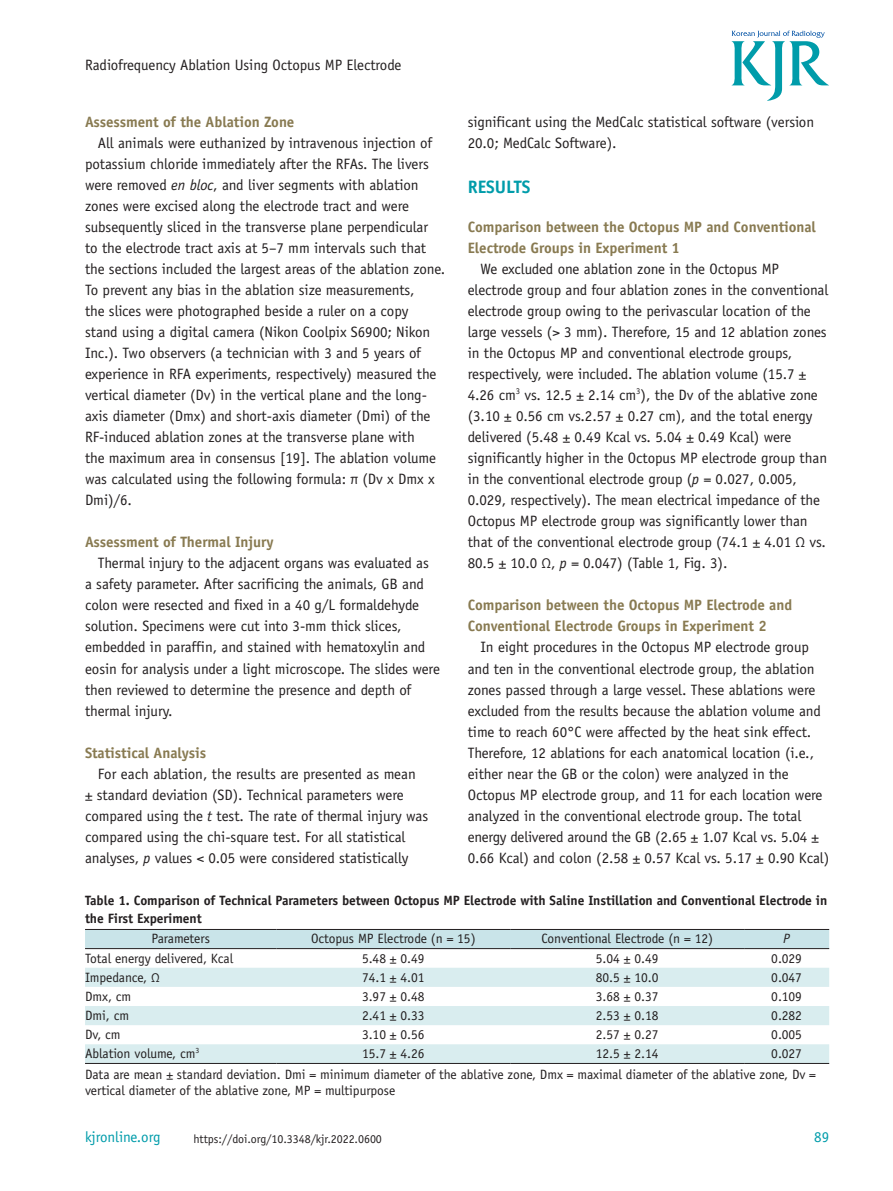
<style>
.page{position:relative;width:893px;height:1191px;background:#fff}
.page>*{position:absolute;margin:0;border:0;box-sizing:border-box;transform-origin:0 0}
.t1{font:700 18px "Officina Sans Std";letter-spacing:-.005em;color:#009caa}
.t2{font:15px/21px "Officina Sans Std";letter-spacing:-.005em;color:#231f20}
.t3{font:700 15px/21px "Officina Sans Std";letter-spacing:-.005em;color:#887a51}
.t4{font:15px "Officina Sans Std";letter-spacing:-.005em;color:#009caa}
.t5{font:13.5px/20.7px "Officina Sans Std";letter-spacing:-.005em;color:#231f20}
.t6{font:700 13.5px/18px "Officina Sans Std";letter-spacing:-.005em;color:#231f20}
.t7{font:italic 13.5px "Officina Sans Std";color:#231f20}
.t8{font:12px "Officina Sans Std";letter-spacing:-.005em;color:#231f20}
.s1{font-style:italic}
</style>
<div class="page">
<svg style="left:732px;top:31px;width:97px;height:70px"></svg>
<div style="left:85px;top:930px;width:744px;height:18px;background:#c9e4e9"></div>
<svg style="left:85px;top:968px;width:744px;height:95px;fill:#d9edef"></svg>
<hr style="left:85px;top:1063px;width:191px;height:1px;background:#231f20">
<hr style="left:276px;top:1063px;width:234px;height:1px;background:#231f20">
<hr style="left:510px;top:1063px;width:234px;height:1px;background:#231f20">
<hr style="left:744px;top:1063px;width:85px;height:1px;background:#231f20">
<hr style="left:85px;top:929px;width:191px;height:1px;background:#231f20">
<hr style="left:276px;top:929px;width:234px;height:1px;background:#231f20">
<hr style="left:510px;top:929px;width:234px;height:1px;background:#231f20">
<hr style="left:744px;top:929px;width:85px;height:1px;background:#231f20">
<hr style="left:85px;top:948px;width:191px;height:1px;background:#231f20">
<hr style="left:276px;top:948px;width:234px;height:1px;background:#231f20">
<hr style="left:510px;top:948px;width:234px;height:1px;background:#231f20">
<hr style="left:744px;top:948px;width:85px;height:1px;background:#231f20">
<p class="t2" style="left:85px;top:54px;width:318px">Radiofrequency Ablation Using Octopus MP Electrode</p>
<p class="t3" style="left:85px;top:111px;width:211px">Assessment of the Ablation Zone</p>
<p class="t2" style="left:85px;top:133px;width:362px;text-indent:13px">All animals were euthanized by intravenous injection of potassium chloride immediately after the RFAs. The livers were removed <span class="s1">en bloc</span>, and liver segments with ablation zones were excised along the electrode tract and were subsequently sliced in the transverse plane perpendicular<br>to the electrode tract axis at 5–7 mm intervals such that the sections included the largest areas of the ablation zone.<br>To prevent any bias in the ablation size measurements,<br>the slices were photographed beside a ruler on a copy<br>stand using a digital camera (Nikon Coolpix S6900; Nikon Inc.). Two observers (a technician with 3 and 5 years of experience in RFA experiments, respectively) measured the vertical diameter (Dv) in the vertical plane and the long&shy;axis diameter (Dmx) and short-axis diameter (Dmi) of the RF-induced ablation zones at the transverse plane with<br>the maximum area in consensus [19]. The ablation volume was calculated using the following formula: π (Dv x Dmx x Dmi)/6.</p>
<p class="t3" style="left:85px;top:531px;width:190px">Assessment of Thermal Injury</p>
<p class="t2" style="left:85px;top:553px;width:356px;text-indent:13px">Thermal injury to the adjacent organs was evaluated as<br>a safety parameter. After sacrificing the animals, GB and colon were resected and fixed in a 40 g/L formaldehyde solution. Specimens were cut into 3-mm thick slices, embedded in paraffin, and stained with hematoxylin and eosin for analysis under a light microscope. The slides were then reviewed to determine the presence and depth of thermal injury.</p>
<p class="t3" style="left:85px;top:741px;width:123px">Statistical Analysis</p>
<p class="t2" style="left:85px;top:763px;width:345px;text-indent:13px">For each ablation, the results are presented as mean<br>± standard deviation (SD). Technical parameters were compared using the <span class="s1">t</span> test. The rate of thermal injury was compared using the chi-square test. For all statistical analyses, <span class="s1">p</span> values &lt; 0.05 were considered statistically</p>
<p class="t2" style="left:468px;top:112px;width:348px">significant using the MedCalc statistical software (version<br>20.0; MedCalc Software).</p>
<p class="t1" style="left:468px;top:175px;width:64px">RESULTS</p>
<p class="t3" style="left:468px;top:216px;width:350px">Comparison between the Octopus MP and Conventional<br>Electrode Groups in Experiment 1</p>
<p class="t2" style="left:468px;top:259px;width:362px;text-indent:13px">We excluded one ablation zone in the Octopus MP electrode group and four ablation zones in the conventional electrode group owing to the perivascular location of the large vessels (&gt; 3 mm). Therefore, 15 and 12 ablation zones in the Octopus MP and conventional electrode groups, respectively, were included. The ablation volume (15.7 ± 4.26 cm<sup>3</sup> vs. 12.5 ± 2.14 cm<sup>3</sup>), the Dv of the ablative zone (3.10 ± 0.56 cm vs.2.57 ± 0.27 cm), and the total energy delivered (5.48 ± 0.49 Kcal vs. 5.04 ± 0.49 Kcal) were significantly higher in the Octopus MP electrode group than in the conventional electrode group (<span class="s1">p</span> = 0.027, 0.005, 0.029, respectively). The mean electrical impedance of the Octopus MP electrode group was significantly lower than that of the conventional electrode group (74.1 ± 4.01 Ω vs.<br>80.5 ± 10.0 Ω, <span class="s1">p</span> = 0.047) (Table 1, Fig. 3).</p>
<p class="t3" style="left:468px;top:594px;width:326px">Comparison between the Octopus MP Electrode and<br>Conventional Electrode Groups in Experiment 2</p>
<p class="t2" style="left:468px;top:637px;width:363px;text-indent:13px">In eight procedures in the Octopus MP electrode group and ten in the conventional electrode group, the ablation zones passed through a large vessel. These ablations were excluded from the results because the ablation volume and time to reach 60°C were affected by the heat sink effect.<br>Therefore, 12 ablations for each anatomical location (i.e., either near the GB or the colon) were analyzed in the Octopus MP electrode group, and 11 for each location were analyzed in the conventional electrode group. The total energy delivered around the GB (2.65 ± 1.07 Kcal vs. 5.04 ± 0.66 Kcal) and colon (2.58 ± 0.57 Kcal vs. 5.17 ± 0.90 Kcal)</p>
<p class="t6" style="left:85px;top:891px;width:744px">Table 1. Comparison of Technical Parameters between Octopus MP Electrode with Saline Instillation and Conventional Electrode in the First Experiment</p>
<p class="t5" style="left:151px;top:928px;width:60px">Parameters</p>
<p class="t5" style="left:311px;top:928px;width:166px">Octopus MP Electrode (n = 15)</p>
<p class="t5" style="left:541px;top:928px;width:173px">Conventional Electrode (n = 12)</p>
<p class="t7" style="left:783px;top:931px;width:8px">P</p>
<p class="t5" style="left:85px;top:948px;width:150px">Total energy delivered, Kcal</p>
<p class="t5" style="left:362px;top:948px;width:64px">5.48 ± 0.49</p>
<p class="t5" style="left:596px;top:948px;width:64px">5.04 ± 0.49</p>
<p class="t5" style="left:771px;top:948px;width:32px">0.029</p>
<p class="t5" style="left:85px;top:967px;width:76px">Impedance, Ω</p>
<p class="t5" style="left:362px;top:967px;width:64px">74.1 ± 4.01</p>
<p class="t5" style="left:596px;top:967px;width:64px">80.5 ± 10.0</p>
<p class="t5" style="left:771px;top:967px;width:32px">0.047</p>
<p class="t5" style="left:85px;top:986px;width:48px">Dmx, cm</p>
<p class="t5" style="left:362px;top:986px;width:64px">3.97 ± 0.48</p>
<p class="t5" style="left:596px;top:986px;width:64px">3.68 ± 0.37</p>
<p class="t5" style="left:771px;top:986px;width:32px">0.109</p>
<p class="t5" style="left:85px;top:1005px;width:46px">Dmi, cm</p>
<p class="t5" style="left:362px;top:1005px;width:64px">2.41 ± 0.33</p>
<p class="t5" style="left:596px;top:1005px;width:64px">2.53 ± 0.18</p>
<p class="t5" style="left:771px;top:1005px;width:32px">0.282</p>
<p class="t5" style="left:85px;top:1024px;width:37px">Dv, cm</p>
<p class="t5" style="left:362px;top:1024px;width:64px">3.10 ± 0.56</p>
<p class="t5" style="left:596px;top:1024px;width:64px">2.57 ± 0.27</p>
<p class="t5" style="left:771px;top:1024px;width:32px">0.005</p>
<p class="t5" style="left:85px;top:1043px;width:116px">Ablation volume, cm<sup>3</sup></p>
<p class="t5" style="left:362px;top:1043px;width:64px">15.7 ± 4.26</p>
<p class="t5" style="left:596px;top:1043px;width:64px">12.5 ± 2.14</p>
<p class="t5" style="left:85px;top:1043px;width:732px;text-indent:686px">0.027<br>Data are mean ± standard deviation. Dmi = minimum diameter of the ablative zone, Dmx = maximal diameter of the ablative zone, Dv =</p>
<p class="t5" style="left:85px;top:1080px;width:312px">vertical diameter of the ablative zone, MP = multipurpose</p>
<p class="t4" style="left:85px;top:1128px;width:77px">kjronline.org</p>
<p class="t8" style="left:194px;top:1132px;width:190px">https://doi.org/10.3348/kjr.2022.0600</p>
<p class="t4" style="left:814px;top:1128px;width:16px">89</p>
</div>
